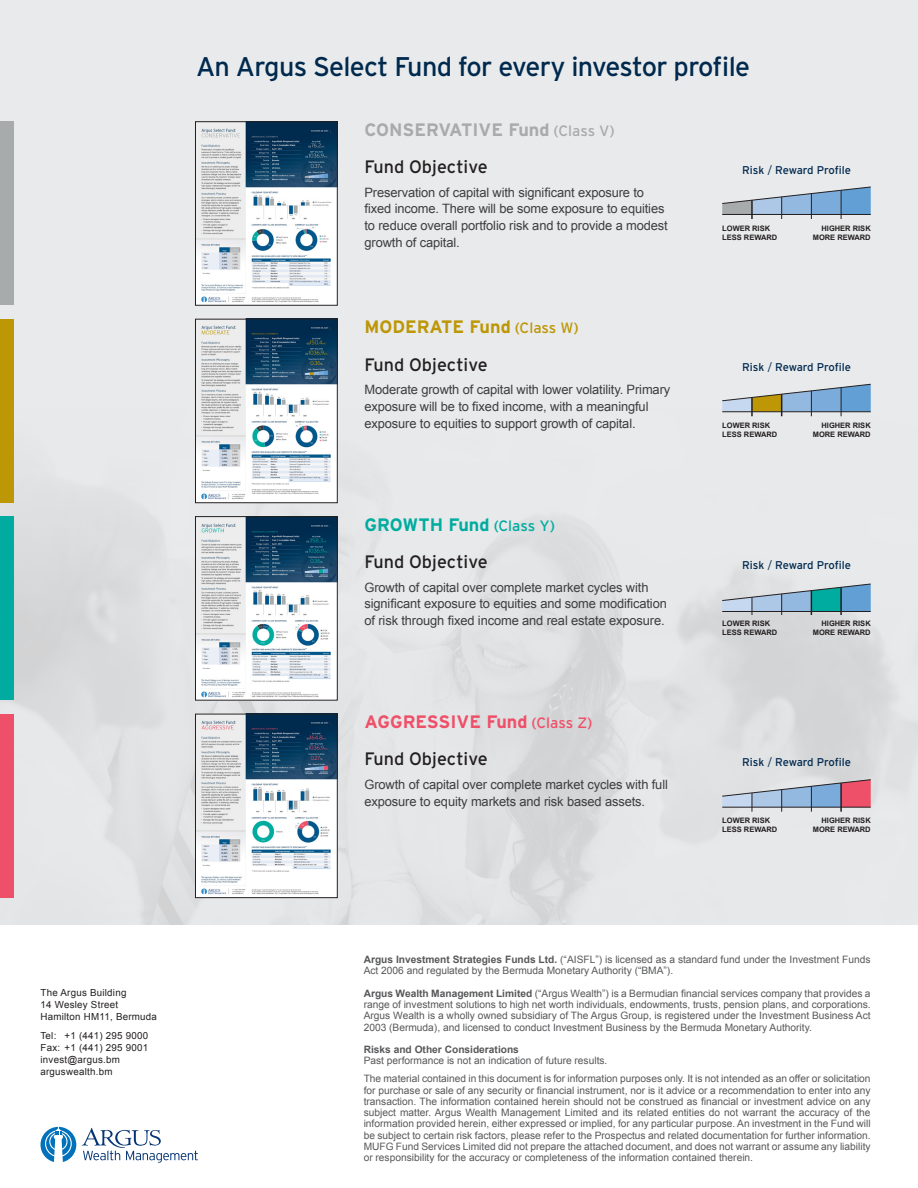
<style>
.page{position:relative;width:918px;height:1188px;background:#fff}
.page>*{position:absolute;margin:0;border:0;box-sizing:border-box;transform-origin:0 0}
.Section_Title_Purple{font:27px "Interstate";letter-spacing:-.025em;color:#00294e}
.Section_Title_Purple-2{font:18px "Interstate";color:#231f20}
.Section_Title_Purple-3{font:700 18px "Interstate";color:#a8abac}
.Section_Title_Purple-4{font:700 18px "Interstate";color:#ef5069}
.Section_Title_Purple-5{font:700 18px "Interstate";color:#bd9705}
.Section_Title_Purple-6{font:700 18px "Interstate";color:#00aca0}
.Section_Title_Purple-7{font:12.9px/16.8px "Arial";letter-spacing:-.01em;color:#3e3e3f}
.t1{font:11.25px "Interstate";letter-spacing:-.01em;color:#00294e}
.t2{font:10.2px/11.2px "Arial";color:#57585a;text-align:justify}
.t3{font:700 10.2px "Arial";color:#57585a}
.t4{font:9.75px/12px "Arial";letter-spacing:.025em;color:#231f20}
.t5{font:700 7.5px "Arial";color:#231f20}
.s1{font-weight:400;font-size:15px}
.s2{font-weight:300}
.s3{font-weight:700}
</style>
<div class="page">
<div style="left:0;top:0;width:918px;height:925px;background:#e9eaeb"></div>
<img style="left:0;top:416px;width:918px;height:509px">
<div style="left:0;top:122px;width:14px;height:183px;background:#a8abac"></div>
<div style="left:0;top:319px;width:14px;height:184px;background:#bd9705"></div>
<div style="left:0;top:516px;width:14px;height:184px;background:#00aca0"></div>
<div style="left:0;top:714px;width:14px;height:184px;background:#ef5069"></div>
<img style="left:197px;top:124px;width:139px;height:179px">
<div style="left:195px;top:122px;width:143px;height:183px;border:1px solid #231f20"></div>
<svg style="left:722px;top:187px;width:149px;height:32px"></svg>
<img style="left:197px;top:321px;width:139px;height:180px">
<div style="left:195px;top:319px;width:143px;height:184px;border:1px solid #231f20"></div>
<svg style="left:722px;top:384px;width:149px;height:32px"></svg>
<img style="left:197px;top:518px;width:139px;height:180px">
<div style="left:195px;top:516px;width:143px;height:184px;border:1px solid #231f20"></div>
<svg style="left:722px;top:584px;width:149px;height:30px"></svg>
<hr style="left:840px;top:587px;width:2px;height:27px;background:#231f20">
<img style="left:197px;top:716px;width:139px;height:180px">
<div style="left:195px;top:714px;width:143px;height:184px;border:1px solid #231f20"></div>
<svg style="left:722px;top:779px;width:149px;height:33px"></svg>
<hr style="left:840px;top:783px;width:2px;height:29px;background:#231f20">
<svg style="left:41px;top:1127px;width:35px;height:35px"></svg>
<svg style="left:82px;top:1128px;width:116px;height:35px"></svg>
<p class="Section_Title_Purple" style="left:196px;top:51px;width:556px">An Argus Select Fund for every investor profile</p>
<p class="Section_Title_Purple-3" style="left:364px;top:120px;width:252px">CONSERVATIVE Fund <span class="s1">(Class V)</span></p>
<p class="Section_Title_Purple-2" style="left:364px;top:157px;width:125px">Fund Objective</p>
<p class="Section_Title_Purple-7" style="left:364px;top:184px;width:305px">Preservation of capital with significant exposure to fixed income. There will be some exposure to equities to reduce overall portfolio risk and to provide a modest growth of capital.</p>
<p class="Section_Title_Purple-5" style="left:364px;top:317px;width:216px">MODERATE Fund <span class="s1">(Class W)</span></p>
<p class="Section_Title_Purple-2" style="left:364px;top:354px;width:125px">Fund Objective</p>
<p class="Section_Title_Purple-7" style="left:364px;top:381px;width:307px">Moderate growth of capital with lower volatility. Primary exposure will be to fixed income, with a meaningful exposure to equities to support growth of capital.</p>
<p class="Section_Title_Purple-6" style="left:364px;top:515px;width:192px">GROWTH Fund <span class="s1">(Class Y)</span></p>
<p class="Section_Title_Purple-2" style="left:364px;top:552px;width:125px">Fund Objective</p>
<p class="Section_Title_Purple-7" style="left:364px;top:579px;width:304px">Growth of capital over complete market cycles with significant exposure to equities and some modification of risk through fixed income and real estate exposure.</p>
<p class="Section_Title_Purple-4" style="left:364px;top:712px;width:230px">AGGRESSIVE Fund <span class="s1">(Class Z)</span></p>
<p class="Section_Title_Purple-2" style="left:364px;top:749px;width:125px">Fund Objective</p>
<p class="Section_Title_Purple-7" style="left:364px;top:776px;width:305px">Growth of capital over complete market cycles with full exposure to equity markets and risk based assets.</p>
<p class="t1" style="left:742px;top:163px;width:110px">Risk <span class="s2">/</span> Reward Profile</p>
<p class="t5" style="left:722px;top:223px;width:49px">LOWER RISK</p>
<p class="t5" style="left:722px;top:232px;width:57px">LESS REWARD</p>
<p class="t5" style="left:822px;top:223px;width:51px">HIGHER RISK</p>
<p class="t5" style="left:813px;top:232px;width:59px">MORE REWARD</p>
<p class="t1" style="left:742px;top:361px;width:110px">Risk <span class="s2">/</span> Reward Profile</p>
<p class="t5" style="left:722px;top:420px;width:49px">LOWER RISK</p>
<p class="t5" style="left:722px;top:429px;width:57px">LESS REWARD</p>
<p class="t5" style="left:822px;top:420px;width:51px">HIGHER RISK</p>
<p class="t5" style="left:813px;top:429px;width:59px">MORE REWARD</p>
<p class="t1" style="left:742px;top:558px;width:110px">Risk <span class="s2">/</span> Reward Profile</p>
<p class="t5" style="left:722px;top:618px;width:49px">LOWER RISK</p>
<p class="t5" style="left:722px;top:627px;width:57px">LESS REWARD</p>
<p class="t5" style="left:822px;top:618px;width:51px">HIGHER RISK</p>
<p class="t5" style="left:813px;top:627px;width:59px">MORE REWARD</p>
<p class="t1" style="left:742px;top:756px;width:110px">Risk <span class="s2">/</span> Reward Profile</p>
<p class="t5" style="left:722px;top:815px;width:49px">LOWER RISK</p>
<p class="t5" style="left:722px;top:824px;width:57px">LESS REWARD</p>
<p class="t5" style="left:822px;top:815px;width:51px">HIGHER RISK</p>
<p class="t5" style="left:813px;top:824px;width:59px">MORE REWARD</p>
<p class="t4" style="left:40px;top:987px;width:87px">The Argus Building</p>
<p class="t4" style="left:40px;top:999px;width:79px">14 Wesley Street</p>
<p class="t4" style="left:40px;top:1011px;width:118px">Hamilton HM11, Bermuda</p>
<p class="t4" style="left:40px;top:1030px;width:109px">Tel: +1 (441) 295 9000</p>
<p class="t4" style="left:40px;top:1042px;width:109px">Fax: +1 (441) 295 9001</p>
<p class="t4" style="left:40px;top:1054px;width:81px">invest@argus.bm arguswealth.bm</p>
<p class="t2" style="left:364px;top:954px;width:508px"><span class="s3">Argus Investment Strategies Funds Ltd.</span> (“AISFL”) is licensed as a standard fund under the Investment Funds<br>Act 2006 and regulated by the Bermuda Monetary Authority (“BMA”).</p>
<p class="t2" style="left:364px;top:988px;width:508px"><span class="s3">Argus Wealth Management Limited</span> (“Argus Wealth”) is a Bermudian financial services company that provides a range of investment solutions to high net worth individuals, endowments, trusts, pension plans, and corporations.<br>Argus Wealth is a wholly owned subsidiary of The Argus Group, is registered under the Investment Business Act 2003 (Bermuda), and licensed to conduct Investment Business by the Bermuda Monetary Authority.</p>
<p class="t3" style="left:364px;top:1043px;width:157px">Risks and Other Considerations</p>
<p class="t2" style="left:364px;top:1055px;width:245px">Past performance is not an indication of future results.</p>
<p class="t2" style="left:364px;top:1073px;width:508px">The material contained in this document is for information purposes only. It is not intended as an offer or solicitation for purchase or sale of any security or financial instrument, nor is it advice or a recommendation to enter into any transaction. The information contained herein should not be construed as financial or investment advice on any subject matter. Argus Wealth Management Limited and its related entities do not warrant the accuracy of the information provided herein, either expressed or implied, for any particular purpose. An investment in the Fund will be subject to certain risk factors, please refer to the Prospectus and related documentation for further information.<br>MUFG Fund Services Limited did not prepare the attached document, and does not warrant or assume any liability or responsibility for the accuracy or completeness of the information contained therein.</p>
</div>
